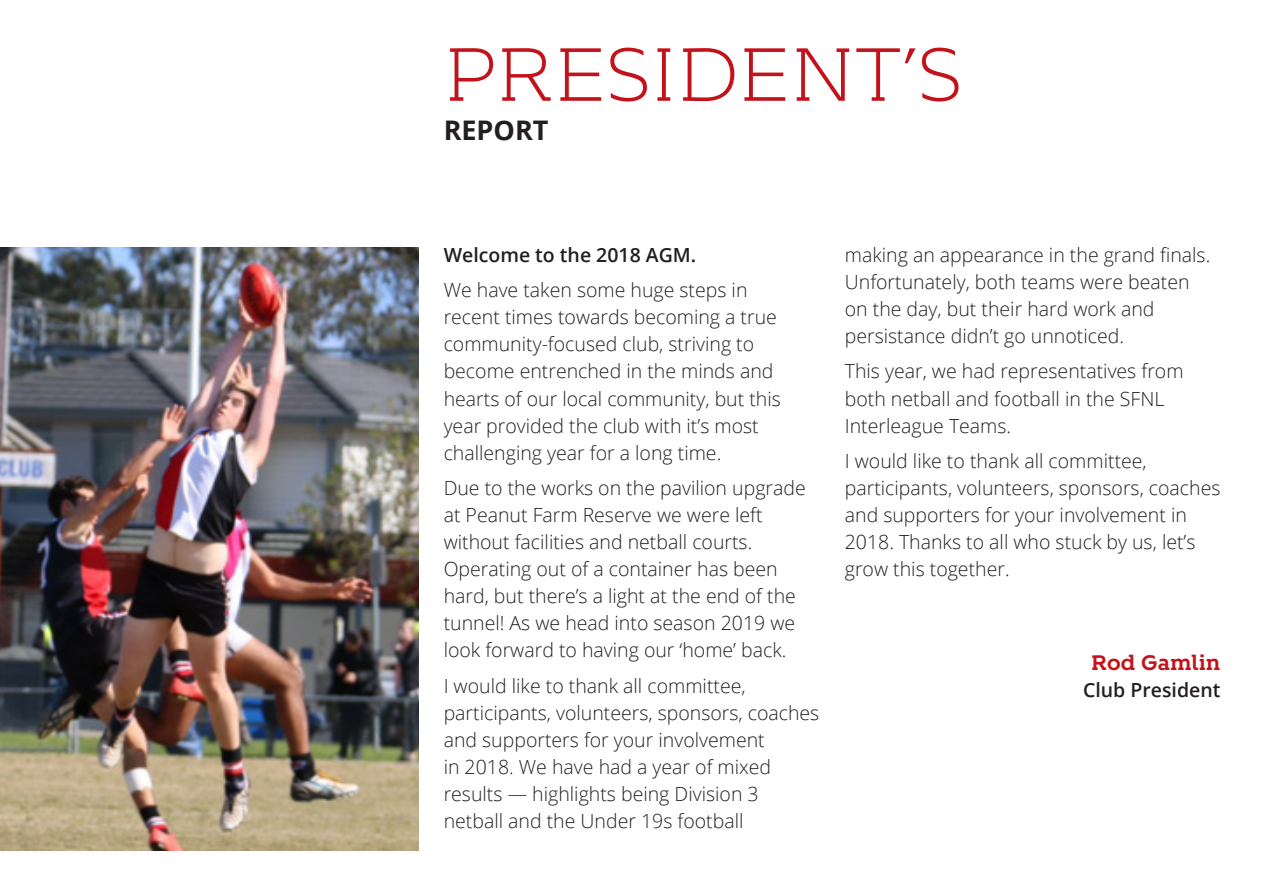
<style>
.page{position:relative;width:1263px;height:893px;background:#fff}
.page>*{position:absolute;margin:0;border:0;box-sizing:border-box;transform-origin:0 0}
.Title_03_Blue{font:300 75px "Kontrapunkt Bob";color:#c4121a}
.Title_01_black{font:700 27px "Open Sans";color:#231f20}
.Title_05{font:700 21px "Kontrapunkt Bob";color:#c4121a}
.Intro_text_02{font:300 19.5px/27px "Open Sans";color:#231f20}
.Intro_text_02-2{font:600 19.5px "Open Sans";color:#231f20}
.Text_05_white{font:600 19.5px "Open Sans";color:#231f20}
</style>
<div class="page">
<img style="left:0;top:247px;width:418px;height:603px">
<p class="Title_03_Blue" style="left:444px;top:35px;width:520px">PRESIDENT’S</p>
<p class="Title_01_black" style="left:444px;top:111px;width:106px">REPORT</p>
<p class="Intro_text_02-2" style="left:444px;top:242px;width:254px">Welcome to the 2018 AGM.</p>
<p class="Intro_text_02" style="left:444px;top:276px;width:339px">We have taken some huge steps in recent times towards becoming a true community-focused club, striving to become entrenched in the minds and hearts of our local community, but this year provided the club with it’s most challenging year for a long time.</p>
<p class="Intro_text_02" style="left:444px;top:474px;width:364px">Due to the works on the pavilion upgrade at Peanut Farm Reserve we were left without facilities and netball courts.<br>Operating out of a container has been hard, but there’s a light at the end of the tunnel! As we head into season 2019 we look forward to having our ‘home’ back.</p>
<p class="Intro_text_02" style="left:444px;top:671px;width:377px">I would like to thank all committee, participants, volunteers, sponsors, coaches and supporters for your involvement<br>in 2018. We have had a year of mixed results — highlights being Division 3 netball and the Under 19s football</p>
<p class="Intro_text_02" style="left:845px;top:241px;width:367px">making an appearance in the grand finals.<br>Unfortunately, both teams were beaten on the day, but their hard work and persistance didn’t go unnoticed.</p>
<p class="Intro_text_02" style="left:845px;top:357px;width:340px">This year, we had representatives from both netball and football in the SFNL<br>Interleague Teams.</p>
<p class="Intro_text_02" style="left:845px;top:447px;width:377px">I would like to thank all committee, participants, volunteers, sponsors, coaches and supporters for your involvement in 2018. Thanks to all who stuck by us, let’s grow this together.</p>
<p class="Title_05" style="left:1091px;top:650px;width:131px">Rod Gamlin</p>
<p class="Text_05_white" style="left:1083px;top:677px;width:139px">Club President</p>
</div>
